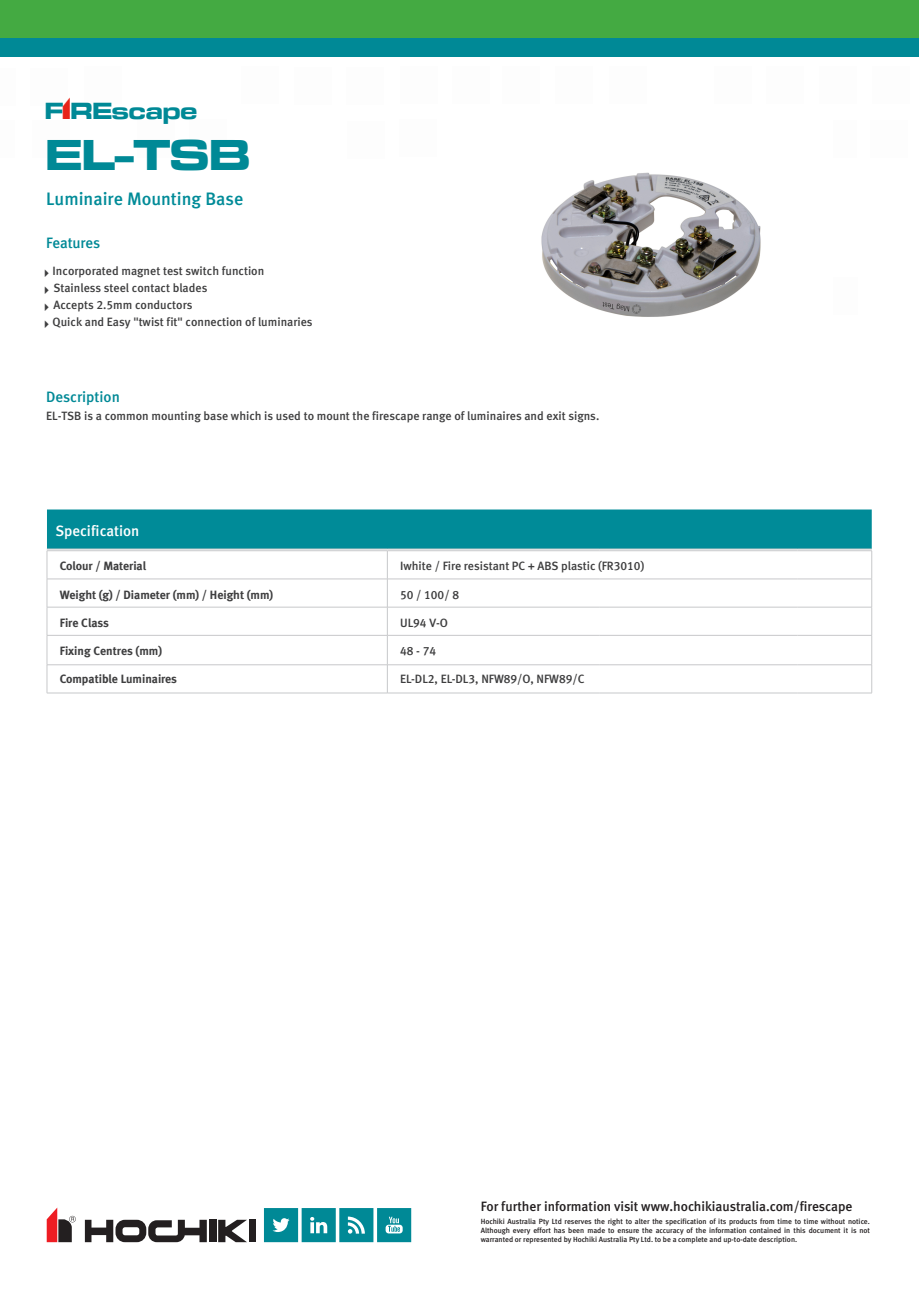
<style>
.page{position:relative;width:919px;height:1289px;background:#fff}
.page>*{position:absolute;margin:0;border:0;box-sizing:border-box;transform-origin:0 0}
.t1{font:45px "Microgramma D Bold Exte";color:#008996}
.t2{font:24.15px "Microgramma D Bold Exte";color:#008996}
.t3{font:18px "Meta Medium CELF";color:#008b98}
.t4{font:15px "Meta Medium CELF";color:#008996}
.t5{font:15px "Meta Medium CELF";color:#fff}
.t6{font:13.5px "Meta Medium CELF";color:#231f20}
.t7{font:12px/17.2px "Meta Medium CELF";color:#3e3e3f}
.Table_header{font:12px "Meta Bold CE Lf";color:#3e3e3f}
.t8{font:7.5px/9px "Meta Medium CELF";color:#231f20;text-align:justify}
.s1{font-family:"Hochiki IE Logo";color:#e72419}
</style>
<div class="page">
<div style="left:0;top:0;width:918px;height:38px;background:#44aa42"></div>
<div style="left:0;top:38px;width:918px;height:18px;background:#008996"></div>
<svg style="left:264px;top:1208px;width:147px;height:34px"></svg>
<svg style="left:47px;top:1207px;width:29px;height:35px"></svg>
<svg style="left:85px;top:1219px;width:122px;height:23px"></svg>
<div style="left:209px;top:1219px;width:7px;height:23px;background:#231f20"></div>
<svg style="left:218px;top:1219px;width:29px;height:23px"></svg>
<div style="left:249px;top:1219px;width:7px;height:23px;background:#231f20"></div>
<svg style="left:47px;top:509px;width:825px;height:183px"></svg>
<hr style="left:47px;top:692px;width:340px;height:1px;background:#c7c8ca">
<hr style="left:387px;top:692px;width:212px;height:1px;background:#c7c8ca">
<hr style="left:599px;top:692px;width:198px;height:1px;background:#c7c8ca">
<hr style="left:797px;top:692px;width:74px;height:1px;background:#c7c8ca">
<img style="left:541px;top:172px;width:220px;height:145px">
<p class="t2" style="left:45px;top:94px;width:154px">F<span class="s1">I</span>REscape</p>
<p class="t1" style="left:46px;top:125px;width:206px">EL-TSB</p>
<p class="t3" style="left:46px;top:188px;width:198px">Luminaire Mounting Base</p>
<p class="t4" style="left:46px;top:233px;width:55px">Features</p>
<p class="t7" style="left:53px;top:262px;width:261px">Incorporated magnet test switch function Stainless steel contact blades<br>Accepts 2.5mm conductors<br>Quick and Easy "twist fit" connection of luminaries</p>
<p class="t4" style="left:46px;top:388px;width:75px">Description</p>
<p class="t7" style="left:46px;top:407px;width:554px">EL-TSB is a common mounting base which is used to mount the firescape range of luminaires and exit signs.</p>
<p class="t5" style="left:55px;top:522px;width:85px">Specification</p>
<p class="Table_header" style="left:60px;top:558px;width:88px">Colour / Material</p>
<p class="t7" style="left:400px;top:557px;width:246px">Iwhite / Fire resistant PC + ABS plastic (FR3010)</p>
<p class="Table_header" style="left:60px;top:587px;width:215px">Weight (g) / Diameter (mm) / Height (mm)</p>
<p class="t7" style="left:400px;top:586px;width:60px">50 / 100/ 8</p>
<p class="Table_header" style="left:60px;top:615px;width:51px">Fire Class</p>
<p class="t7" style="left:400px;top:614px;width:49px">UL94 V-O</p>
<p class="Table_header" style="left:60px;top:643px;width:104px">Fixing Centres (mm)</p>
<p class="t7" style="left:400px;top:642px;width:38px">48 - 74</p>
<p class="Table_header" style="left:60px;top:671px;width:119px">Compatible Luminaires</p>
<p class="t7" style="left:400px;top:670px;width:186px">EL-DL2, EL-DL3, NFW89/O, NFW89/C</p>
<p class="t6" style="left:480px;top:1197px;width:373px">For further information visit www.hochikiaustralia.com/firescape</p>
<p class="t8" style="left:480px;top:1216px;width:391px">Hochiki Australia Pty Ltd reserves the right to alter the specification of its products from time to time without notice.<br>Although every effort has been made to ensure the accuracy of the information contained in this document it is not warranted or represented by Hochiki Australia Pty Ltd. to be a complete and up-to-date description.</p>
</div>
